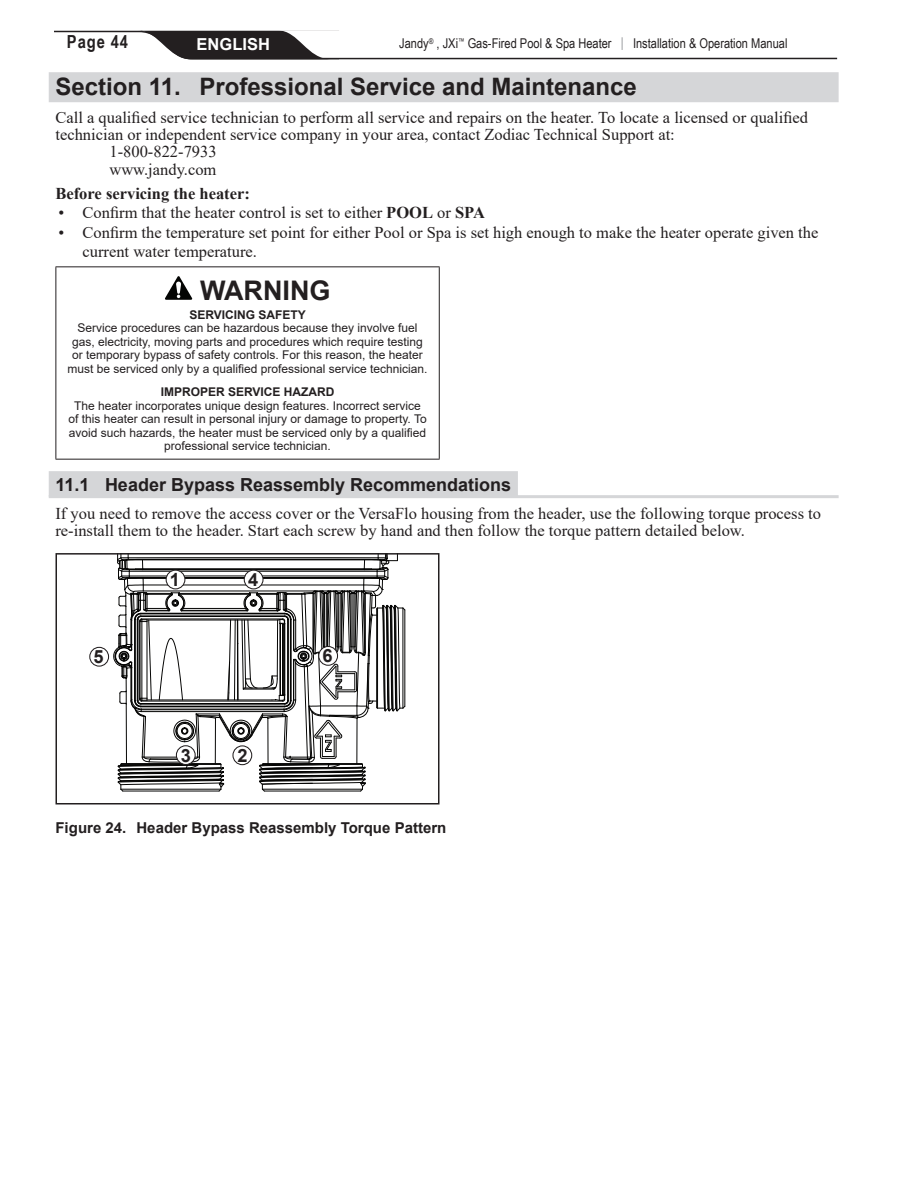
<style>
.page{position:relative;width:918px;height:1188px;background:#fff}
.page>*{position:absolute;margin:0;border:0;box-sizing:border-box;transform-origin:0 0}
.t1{font:700 27px "Arial";color:#231f20}
.t2{font:700 24px "Arial";color:#231f20}
.t3{font:700 18.3px "Arial";color:#231f20}
.t4{font:700 18px "Arial";color:#231f20}
.t5{font:700 18px "Arial Narrow";letter-spacing:.05em;color:#231f20}
.t6{font:16.5px/19.5px "Times New Roman";color:#231f20}
.t7{font:700 16.5px "Times New Roman";color:#231f20}
.t8{font:700 16.5px "Arial";color:#fff}
.t9{font:700 15px "Arial";color:#231f20}
.t10{font:13.5px "Arial Narrow";color:#231f20}
.t11{font:12px/13.5px "Arial";color:#231f20;text-align:center}
.t12{font:700 12px "Arial";color:#231f20}
.s1{color:#939598}
.s2{font-weight:700}
</style>
<div class="page">
<svg style="left:54px;top:30px;width:784px;height:30px"></svg>
<div style="left:49px;top:72px;width:790px;height:30px;background:#d5d6d8"></div>
<hr style="left:56px;top:266px;width:384px;height:1px;background:#231f20">
<hr style="left:56px;top:267px;width:1px;height:192px;background:#231f20">
<hr style="left:439px;top:267px;width:1px;height:192px;background:#231f20">
<hr style="left:56px;top:459px;width:384px;height:1px;background:#231f20">
<svg style="left:165px;top:276px;width:28px;height:24px"></svg>
<hr style="left:49px;top:495px;width:790px;height:3px;background:#d5d6d8">
<div style="left:49px;top:471px;width:469px;height:26px;background:#d5d6d8"></div>
<hr style="left:123px;top:791px;width:96px;height:1px;background:#050504">
<hr style="left:264px;top:791px;width:97px;height:1px;background:#050504">
<hr style="left:405px;top:610px;width:1px;height:96px;background:#050504">
<svg style="left:113px;top:556px;width:292px;height:235px"></svg>
<div style="left:244px;top:570px;width:19px;height:19px;background:#fff;border-radius:50%"></div>
<div style="left:244px;top:570px;width:20px;height:19px;border:1px solid #231f20;border-radius:50%"></div>
<div style="left:176px;top:746px;width:19px;height:19px;background:#fff;border-radius:50%"></div>
<div style="left:176px;top:745px;width:20px;height:20px;border:1px solid #231f20;border-radius:50%"></div>
<div style="left:233px;top:746px;width:19px;height:19px;background:#fff;border-radius:50%"></div>
<div style="left:232px;top:745px;width:20px;height:20px;border:1px solid #231f20;border-radius:50%"></div>
<div style="left:166px;top:570px;width:19px;height:19px;background:#fff;border-radius:50%"></div>
<div style="left:166px;top:570px;width:19px;height:19px;border:1px solid #231f20;border-radius:50%"></div>
<div style="left:89px;top:647px;width:20px;height:20px;border:1px solid #231f20;border-radius:50%"></div>
<div style="left:319px;top:646px;width:19px;height:19px;background:#fff;border-radius:50%"></div>
<div style="left:318px;top:646px;width:20px;height:20px;border:1px solid #231f20;border-radius:50%"></div>
<div style="left:56px;top:553px;width:384px;height:252px;border:2px solid #231f20"></div>
<p class="t5" style="left:67px;top:28px;width:63px">Page 44</p>
<p class="t8" style="left:197px;top:32px;width:75px">ENGLISH</p>
<p class="t10" style="left:399px;top:34px;width:390px">Jandy<sup>®</sup> , JXi<sup>™</sup> Gas-Fired Pool &amp; Spa Heater <span class="s1">|</span> Installation &amp; Operation Manual</p>
<h2 class="t2" style="left:56px;top:70px;width:583px">Section 11. Professional Service and Maintenance</h2>
<p class="t6" style="left:56px;top:107px;width:754px">Call a qualified service technician to perform all service and repairs on the heater. To locate a licensed or qualified</p>
<p class="t6" style="left:56px;top:124px;width:621px">technician or independent service company in your area, contact Zodiac Technical Support at:</p>
<p class="t6" style="left:110px;top:142px;width:109px">1-800-822-7933</p>
<p class="t6" style="left:110px;top:159px;width:108px">www.jandy.com</p>
<p class="t7" style="left:56px;top:181px;width:196px">Before servicing the heater:</p>
<p class="t6" style="left:59px;top:202px;width:428px">• Confirm that the heater control is set to either <span class="s2">POOL</span> or <span class="s2">SPA</span></p>
<p class="t6" style="left:83px;top:222px;width:737px;text-indent:-24px">• Confirm the temperature set point for either Pool or Spa is set high enough to make the heater operate given the current water temperature.</p>
<h1 class="t1" style="left:200px;top:271px;width:132px">WARNING</h1>
<p class="t12" style="left:189px;top:306px;width:118px">SERVICING SAFETY</p>
<p class="t11" style="left:67px;top:321px;width:362px">Service procedures can be hazardous because they involve fuel gas, electricity, moving parts and procedures which require testing or temporary bypass of safety controls. For this reason, the heater must be serviced only by a qualified professional service technician.</p>
<p class="t12" style="left:161px;top:383px;width:175px">IMPROPER SERVICE HAZARD</p>
<p class="t11" style="left:68px;top:399px;width:360px">The heater incorporates unique design features. Incorrect service of this heater can result in personal injury or damage to property. To avoid such hazards, the heater must be serviced only by a qualified professional service technician.</p>
<p class="t4" style="left:56px;top:472px;width:457px">11.1 Header Bypass Reassembly Recommendations</p>
<p class="t6" style="left:56px;top:504px;width:767px;line-height:17.2px">If you need to remove the access cover or the VersaFlo housing from the header, use the following torque process to re-install them to the header. Start each screw by hand and then follow the torque pattern detailed below.</p>
<p class="t3" style="left:248px;top:567px;width:12px">4</p>
<p class="t3" style="left:170px;top:567px;width:12px">1</p>
<p class="t3" style="left:94px;top:644px;width:12px">5</p>
<p class="t3" style="left:323px;top:643px;width:12px">6</p>
<p class="t3" style="left:181px;top:742px;width:12px">3</p>
<p class="t3" style="left:237px;top:742px;width:12px">2</p>
<p class="t9" style="left:56px;top:817px;width:392px">Figure 24. Header Bypass Reassembly Torque Pattern</p>
</div>
